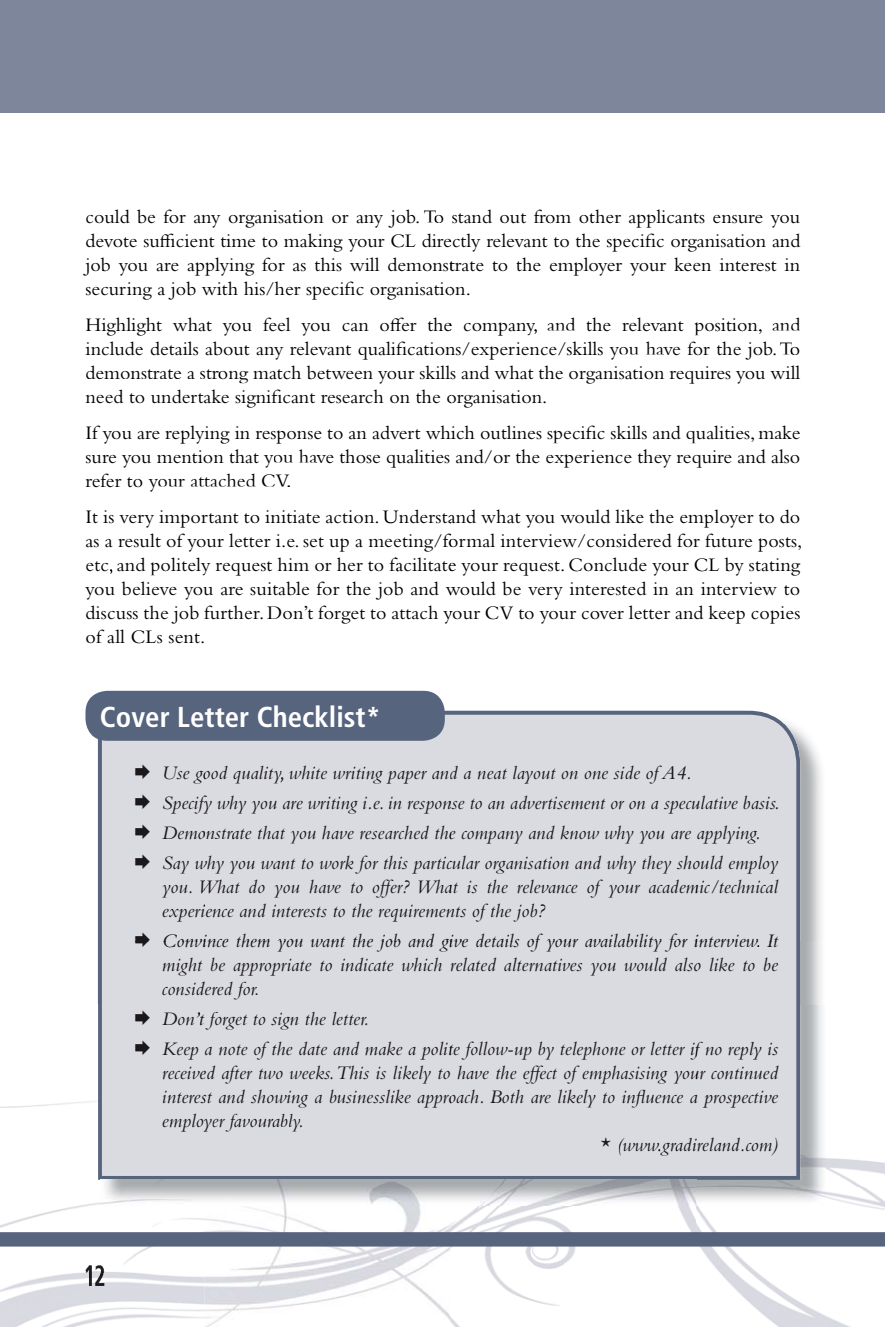
<style>
.page{position:relative;width:885px;height:1327px;background:#fff}
.page>*{position:absolute;margin:0;border:0;box-sizing:border-box;transform-origin:0 0}
.t1{font:700 condensed 28.8px "Frutiger LT Std";color:#fff}
.t2{font:20px/24px "Bembo Std";color:#000;text-align:justify}
.t3{font:italic 20px "Bembo Std";color:#1b181b}
.s1{font-style:normal}
</style>
<div class="page">
<div style="left:0;top:0;width:884px;height:113px;background:#7e869c"></div>
<div style="left:96px;top:710px;width:704px;height:470px;background:#dadbe1"></div>
<div style="left:85px;top:691px;width:360px;height:50px;background:#57647e;border-radius:22px"></div>
<img style="left:768px;top:713px;width:54px;height:228px">
<img style="left:0;top:1004px;width:100px;height:176px">
<img style="left:105px;top:1180px;width:591px;height:7px">
<img style="left:696px;top:1004px;width:188px;height:183px">
<img style="left:0;top:1187px;width:884px;height:140px">
<img style="left:100px;top:1187px;width:104px;height:18px">
<img style="left:86px;top:1265px;width:18px;height:21px">
<img style="left:696px;top:1187px;width:129px;height:18px">
<p class="t2" style="left:85px;top:206px;width:716px">could be for any organisation or any job.To stand out from other applicants ensure you devote sufficient time to making your CL directly relevant to the specific organisation and job you are applying for as this will demonstrate to the employer your keen interest in securing a job with his/her specific organisation.</p>
<p class="t2" style="left:85px;top:314px;width:716px">Highlight what you feel you can offer the company, and the relevant position, and include details about any relevant qualifications/experience/skills you have for the job.To demonstrate a strong match between your skills and what the organisation requires you will need to undertake significant research on the organisation.</p>
<p class="t2" style="left:85px;top:422px;width:716px">If you are replying in response to an advert which outlines specific skills and qualities,make sure you mention that you have those qualities and/or the experience they require and also refer to your attached CV.</p>
<p class="t2" style="left:85px;top:506px;width:718px">It is very important to initiate action. Understand what you would like the employer to do as a result of your letter i.e. set up a meeting/formal interview/considered for future posts, etc, and politely request him or her to facilitate your request. Conclude your CL by stating you believe you are suitable for the job and would be very interested in an interview to discuss the job further. Don’t forget to attach your CV to your cover letter and keep copies of all CLs sent.</p>
<h1 class="t1" style="left:100px;top:704px;width:282px">Cover Letter Checklist*</h1>
<p class="t3" style="left:134px;top:766px;width:559px">◻ Use good quality, white writing paper and a neat layout on one side of A4.</p>
<p class="t3" style="left:134px;top:796px;width:647px">◻ Specify why you are writing i.e. in response to an advertisement or on a speculative basis.</p>
<p class="t3" style="left:134px;top:826px;width:628px">◻ Demonstrate that you have researched the company and know why you are applying.</p>
<p class="t3" style="left:134px;top:856px;width:645px">◻ Say why you want to work for this particular organisation and why they should employ</p>
<p class="t3" style="left:162px;top:880px;width:617px">you. What do you have to offer? What is the relevance of your academic/technical</p>
<p class="t3" style="left:162px;top:904px;width:385px">experience and interests to the requirements of the job?</p>
<p class="t3" style="left:134px;top:934px;width:645px">◻ Convince them you want the job and give details of your availability for interview. It</p>
<p class="t3" style="left:162px;top:958px;width:617px">might be appropriate to indicate which related alternatives you would also like to be</p>
<p class="t3" style="left:162px;top:982px;width:99px">considered for.</p>
<p class="t3" style="left:134px;top:1012px;width:237px">◻ Don’t forget to sign the letter.</p>
<p class="t3" style="left:134px;top:1042px;width:645px">◻ Keep a note of the date and make a polite follow-up by telephone or letter if no reply is</p>
<p class="t3" style="left:162px;top:1066px;width:617px">received after two weeks.This is likely to have the effect of emphasising your continued</p>
<p class="t3" style="left:162px;top:1090px;width:617px">interest and showing a businesslike approach. Both are likely to influence a prospective</p>
<p class="t3" style="left:162px;top:1114px;width:143px">employer favourably.</p>
<p class="t3" style="left:601px;top:1138px;width:178px"><span class="s1">*</span> (www.gradireland.com)</p>
</div>
